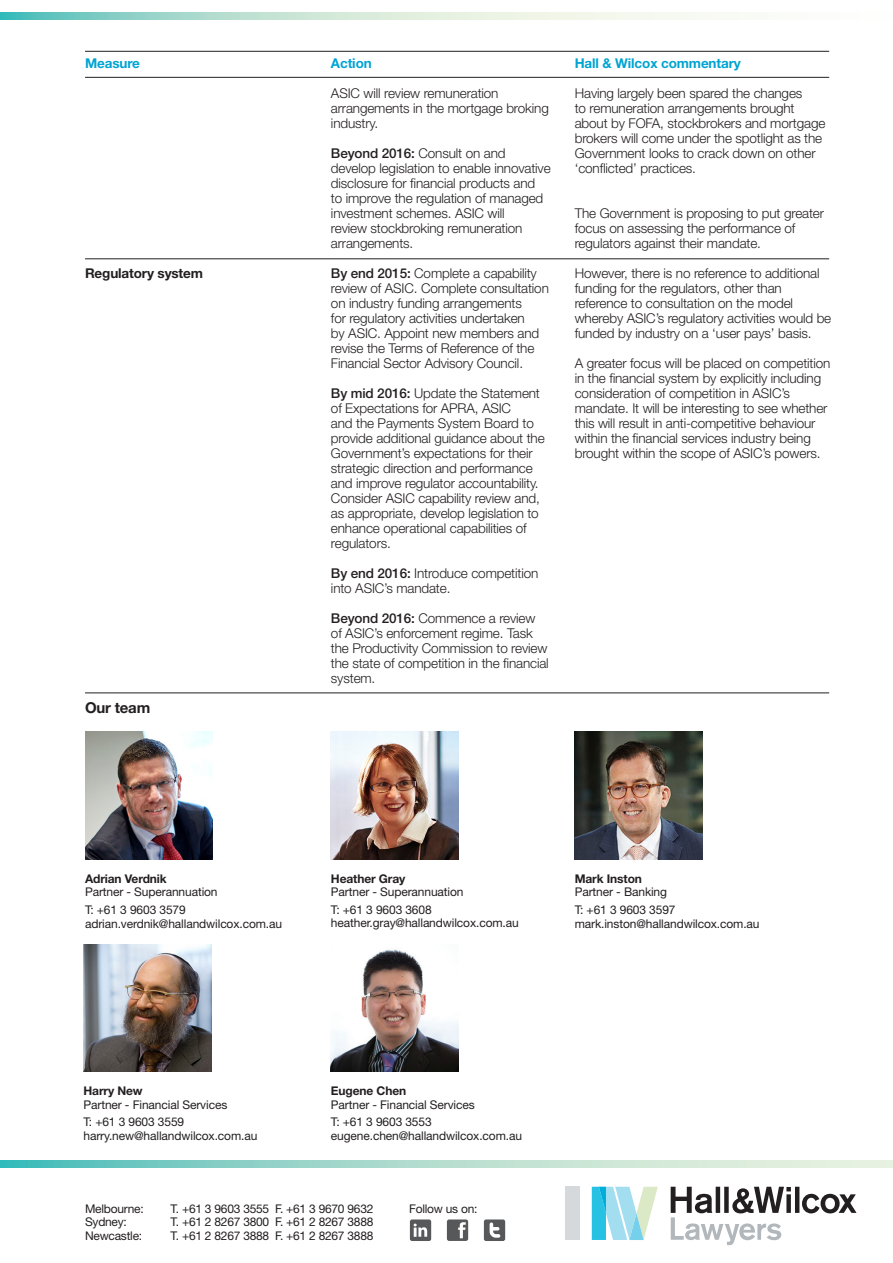
<style>
.page{position:relative;width:893px;height:1263px;background:#fff}
.page>*{position:absolute;margin:0;border:0;box-sizing:border-box;transform-origin:0 0}
.t1{font:700 15px "Helvetica Neue LT";letter-spacing:-.01em;color:#231f20}
.t2{font:300 13.5px/15px "Helvetica Neue LT";letter-spacing:-.01em;color:#231f20}
.t3{font:700 13.5px "Helvetica Neue LT";letter-spacing:-.01em;color:#00a4d3}
.t4{font:700 13.5px "Helvetica Neue LT";letter-spacing:-.01em;color:#231f20}
.t5{font:12px/17.7px "Helvetica Neue LT";letter-spacing:-.01em;color:#231f20}
.t6{font:700 12px "Helvetica Neue LT";letter-spacing:-.01em;color:#231f20}
.s1{font-weight:500}
</style>
<div class="page">
<svg style="left:0;top:13px;width:736px;height:6px;background:#c5e5d9"></svg>
<svg style="left:0;top:1161px;width:893px;height:6px;background:#a9dbcf"></svg>
<svg style="left:592px;top:1187px;width:66px;height:53px"></svg>
<div style="left:566px;top:1187px;width:14px;height:53px;background:#d5d9dc"></div>
<svg style="left:671px;top:1187px;width:185px;height:58px"></svg>
<div style="left:447px;top:1219px;width:21px;height:22px;background:#57585a;border-radius:2px"></div>
<svg style="left:458px;top:1222px;width:8px;height:16px"></svg>
<div style="left:484px;top:1219px;width:21px;height:22px;background:#57585a;border-radius:2px"></div>
<svg style="left:490px;top:1222px;width:10px;height:16px"></svg>
<div style="left:410px;top:1219px;width:21px;height:22px;background:#57585a;border-radius:2px"></div>
<svg style="left:414px;top:1223px;width:13px;height:14px"></svg>
<hr style="left:85px;top:259px;width:744px;height:1px;background:#231f20">
<hr style="left:85px;top:693px;width:744px;height:1px;background:#231f20">
<hr style="left:85px;top:51px;width:744px;height:1px;background:#231f20">
<hr style="left:85px;top:77px;width:744px;height:1px;background:#231f20">
<img style="left:575px;top:732px;width:127px;height:127px">
<img style="left:83px;top:944px;width:128px;height:127px">
<img style="left:331px;top:731px;width:128px;height:128px">
<img style="left:331px;top:949px;width:128px;height:122px">
<img style="left:85px;top:732px;width:128px;height:127px">
<p class="t3" style="left:85px;top:55px;width:56px">Measure</p>
<p class="t4" style="left:85px;top:265px;width:120px">Regulatory system</p>
<p class="t1" style="left:85px;top:699px;width:67px">Our team</p>
<p class="t3" style="left:331px;top:55px;width:42px">Action</p>
<p class="t2" style="left:331px;top:86px;width:219px">ASIC will review remuneration arrangements in the mortgage broking industry.</p>
<p class="t2" style="left:331px;top:146px;width:221px"><span class="s1">Beyond 2016:</span> Consult on and develop legislation to enable innovative disclosure for financial products and<br>to improve the regulation of managed investment schemes. ASIC will<br>review stockbroking remuneration arrangements.</p>
<p class="t2" style="left:331px;top:266px;width:219px"><span class="s1">By end 2015:</span> Complete a capability review of ASIC. Complete consultation on industry funding arrangements<br>for regulatory activities undertaken<br>by ASIC. Appoint new members and revise the Terms of Reference of the Financial Sector Advisory Council.</p>
<p class="t2" style="left:331px;top:386px;width:215px"><span class="s1">By mid 2016:</span> Update the Statement of Expectations for APRA, ASIC<br>and the Payments System Board to provide additional guidance about the Government’s expectations for their strategic direction and performance and improve regulator accountability.<br>Consider ASIC capability review and, as appropriate, develop legislation to enhance operational capabilities of regulators.</p>
<p class="t2" style="left:331px;top:565px;width:209px"><span class="s1">By end 2016:</span> Introduce competition into ASIC’s mandate.</p>
<p class="t2" style="left:331px;top:610px;width:219px"><span class="s1">Beyond 2016:</span> Commence a review of ASIC’s enforcement regime. Task the Productivity Commission to review the state of competition in the financial system.</p>
<p class="t3" style="left:575px;top:55px;width:168px">Hall &amp; Wilcox commentary</p>
<p class="t2" style="left:575px;top:85px;width:252px">Having largely been spared the changes<br>to remuneration arrangements brought about by FOFA, stockbrokers and mortgage brokers will come under the spotlight as the Government looks to crack down on other ‘conflicted’ practices.</p>
<p class="t2" style="left:575px;top:205px;width:251px">The Government is proposing to put greater focus on assessing the performance of regulators against their mandate.</p>
<p class="t2" style="left:575px;top:265px;width:258px">However, there is no reference to additional funding for the regulators, other than reference to consultation on the model whereby ASIC’s regulatory activities would be funded by industry on a ‘user pays’ basis.</p>
<p class="t2" style="left:575px;top:355px;width:257px">A greater focus will be placed on competition in the financial system by explicitly including consideration of competition in ASIC’s mandate. It will be interesting to see whether this will result in anti-competitive behaviour within the financial services industry being brought within the scope of ASIC’s powers.</p>
<p class="t6" style="left:85px;top:871px;width:83px">Adrian Verdnik</p>
<p class="t5" style="left:85px;top:883px;width:134px">Partner - Superannuation<br>T: +61 3 9603 3579</p>
<p class="t5" style="left:85px;top:914px;width:199px">adrian.verdnik@hallandwilcox.com.au</p>
<p class="t6" style="left:331px;top:871px;width:76px">Heather Gray</p>
<p class="t5" style="left:331px;top:883px;width:134px">Partner - Superannuation<br>T: +61 3 9603 3608</p>
<p class="t5" style="left:331px;top:914px;width:189px">heather.gray@hallandwilcox.com.au</p>
<p class="t6" style="left:575px;top:871px;width:69px">Mark Inston</p>
<p class="t5" style="left:575px;top:883px;width:102px">Partner - Banking<br>T: +61 3 9603 3597</p>
<p class="t5" style="left:575px;top:914px;width:186px">mark.inston@hallandwilcox.com.au</p>
<p class="t6" style="left:83px;top:1083px;width:61px">Harry New</p>
<p class="t5" style="left:83px;top:1095px;width:145px">Partner - Financial Services<br>T: +61 3 9603 3559</p>
<p class="t5" style="left:83px;top:1127px;width:175px">harry.new@hallandwilcox.com.au</p>
<p class="t6" style="left:331px;top:1083px;width:77px">Eugene Chen</p>
<p class="t5" style="left:331px;top:1095px;width:145px">Partner - Financial Services<br>T: +61 3 9603 3553</p>
<p class="t5" style="left:331px;top:1127px;width:193px">eugene.chen@hallandwilcox.com.au</p>
<p class="t5" style="left:85px;top:1199px;width:60px">Melbourne:</p>
<p class="t5" style="left:171px;top:1199px;width:204px">T. +61 3 9603 3555 F. +61 3 9670 9632</p>
<p class="t5" style="left:409px;top:1199px;width:70px">Follow us on:</p>
<p class="t5" style="left:85px;top:1213px;width:43px">Sydney:</p>
<p class="t5" style="left:171px;top:1213px;width:204px">T. +61 2 8267 3800 F. +61 2 8267 3888</p>
<p class="t5" style="left:85px;top:1226px;width:59px">Newcastle:</p>
<p class="t5" style="left:171px;top:1226px;width:204px">T. +61 2 8267 3888 F. +61 2 8267 3888</p>
</div>
